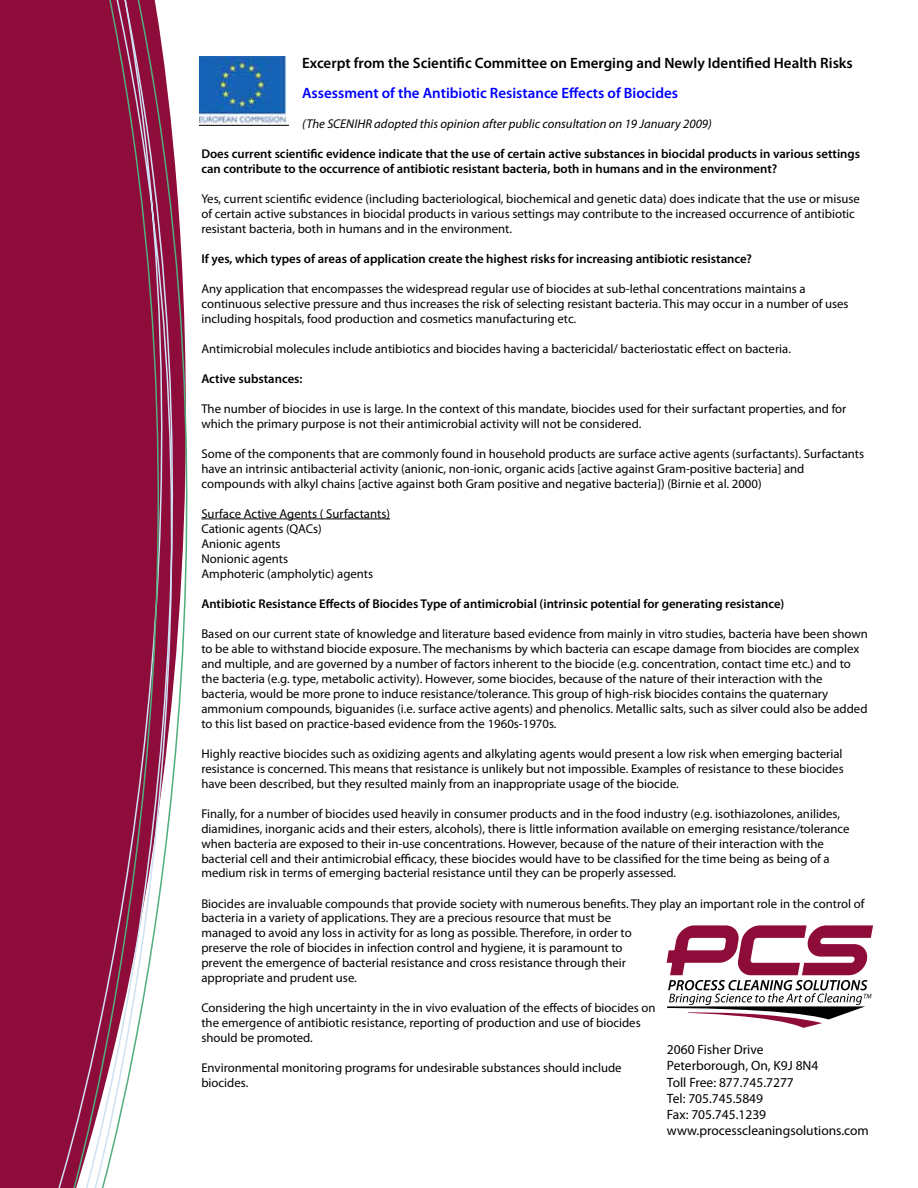
<style>
.page{position:relative;width:918px;height:1188px;background:#fff}
.page>*{position:absolute;margin:0;border:0;box-sizing:border-box;transform-origin:0 0}
.t1{font:600 15px "Myriad Pro";color:#000}
.t2{font:600 15px "Myriad Pro";color:#00f}
.t3{font:13.5px/16.2px "Myriad Pro";color:#000}
.t4{font:12.75px/15px "Myriad Pro";color:#000}
.t5{font:600 12.75px/15px "Myriad Pro";color:#000}
.t6{font:italic 12.75px "Myriad Pro";color:#000}
</style>
<div class="page">
<img style="left:199px;top:57px;width:90px;height:69px">
<div style="left:0;top:0;width:56px;height:1188px;background:#8e0c3a"></div>
<div style="left:56px;top:0;width:10px;height:1188px;background:#8e0c3a"></div>
<svg style="left:66px;top:0;width:121px;height:1188px"></svg>
<svg style="left:667px;top:925px;width:206px;height:103px"></svg>
<hr style="left:201px;top:519px;width:189px;height:1px;background:#000">
<p class="t1" style="left:302px;top:53px;width:552px">Excerpt from the Scientific Committee on Emerging and Newly Identified Health Risks</p>
<p class="t2" style="left:302px;top:83px;width:378px">Assessment of the Antibiotic Resistance Effects of Biocides</p>
<p class="t6" style="left:302px;top:115px;width:411px">(The SCENIHR adopted this opinion after public consultation on 19 January 2009)</p>
<p class="t5" style="left:201px;top:146px;width:660px">Does current scientific evidence indicate that the use of certain active substances in biocidal products in various settings can contribute to the occurrence of antibiotic resistant bacteria, both in humans and in the environment?</p>
<p class="t4" style="left:201px;top:191px;width:660px">Yes, current scientific evidence (including bacteriological, biochemical and genetic data) does indicate that the use or misuse of certain active substances in biocidal products in various settings may contribute to the increased occurrence of antibiotic resistant bacteria, both in humans and in the environment.</p>
<p class="t5" style="left:201px;top:251px;width:552px">If yes, which types of areas of application create the highest risks for increasing antibiotic resistance?</p>
<p class="t4" style="left:201px;top:281px;width:649px">Any application that encompasses the widespread regular use of biocides at sub-lethal concentrations maintains a continuous selective pressure and thus increases the risk of selecting resistant bacteria. This may occur in a number of uses including hospitals, food production and cosmetics manufacturing etc.</p>
<p class="t4" style="left:201px;top:341px;width:591px">Antimicrobial molecules include antibiotics and biocides having a bactericidal/ bacteriostatic effect on bacteria.</p>
<p class="t5" style="left:201px;top:371px;width:103px">Active substances:</p>
<p class="t4" style="left:201px;top:401px;width:647px">The number of biocides in use is large. In the context of this mandate, biocides used for their surfactant properties, and for which the primary purpose is not their antimicrobial activity will not be considered.</p>
<p class="t4" style="left:201px;top:446px;width:664px">Some of the components that are commonly found in household products are surface active agents (surfactants). Surfactants have an intrinsic antibacterial activity (anionic, non-ionic, organic acids [active against Gram-positive bacteria] and compounds with alkyl chains [active against both Gram positive and negative bacteria]) (Birnie et al. 2000)</p>
<p class="t4" style="left:201px;top:506px;width:190px">Surface Active Agents ( Surfactants)<br>Cationic agents (QACs)<br>Anionic agents<br>Nonionic agents<br>Amphoteric (ampholytic) agents</p>
<p class="t5" style="left:201px;top:595px;width:585px">Antibiotic Resistance Effects of Biocides Type of antimicrobial (intrinsic potential for generating resistance)</p>
<p class="t4" style="left:201px;top:626px;width:668px">Based on our current state of knowledge and literature based evidence from mainly in vitro studies, bacteria have been shown to be able to withstand biocide exposure. The mechanisms by which bacteria can escape damage from biocides are complex and multiple, and are governed by a number of factors inherent to the biocide (e.g. concentration, contact time etc.) and to the bacteria (e.g. type, metabolic activity). However, some biocides, because of the nature of their interaction with the bacteria, would be more prone to induce resistance/tolerance. This group of high-risk biocides contains the quaternary ammonium compounds, biguanides (i.e. surface active agents) and phenolics. Metallic salts, such as silver could also be added to this list based on practice-based evidence from the 1960s-1970s.</p>
<p class="t4" style="left:201px;top:746px;width:644px;text-align:justify">Highly reactive biocides such as oxidizing agents and alkylating agents would present a low risk when emerging bacterial resistance is concerned. This means that resistance is unlikely but not impossible. Examples of resistance to these biocides have been described, but they resulted mainly from an inappropriate usage of the biocide.</p>
<p class="t4" style="left:201px;top:806px;width:650px">Finally, for a number of biocides used heavily in consumer products and in the food industry (e.g. isothiazolones, anilides, diamidines, inorganic acids and their esters, alcohols), there is little information available on emerging resistance/tolerance when bacteria are exposed to their in-use concentrations. However, because of the nature of their interaction with the bacterial cell and their antimicrobial efficacy, these biocides would have to be classified for the time being as being of a medium risk in terms of emerging bacterial resistance until they can be properly assessed.</p>
<p class="t4" style="left:201px;top:896px;width:665px">Biocides are invaluable compounds that provide society with numerous benefits. They play an important role in the control of bacteria in a variety of applications. They are a precious resource that must be<br>managed to avoid any loss in activity for as long as possible. Therefore, in order to<br>preserve the role of biocides in infection control and hygiene, it is paramount to<br>prevent the emergence of bacterial resistance and cross resistance through their<br>appropriate and prudent use.</p>
<p class="t4" style="left:201px;top:1000px;width:456px">Considering the high uncertainty in the in vivo evaluation of the effects of biocides on the emergence of antibiotic resistance, reporting of production and use of biocides should be promoted.</p>
<p class="t4" style="left:201px;top:1060px;width:422px">Environmental monitoring programs for undesirable substances should include biocides.</p>
<p class="t3" style="left:667px;top:1041px;width:203px">2060 Fisher Drive<br>Peterborough, On, K9J 8N4<br>Toll Free: 877.745.7277<br>Tel: 705.745.5849<br>Fax: 705.745.1239 www.processcleaningsolutions.com</p>
</div>
